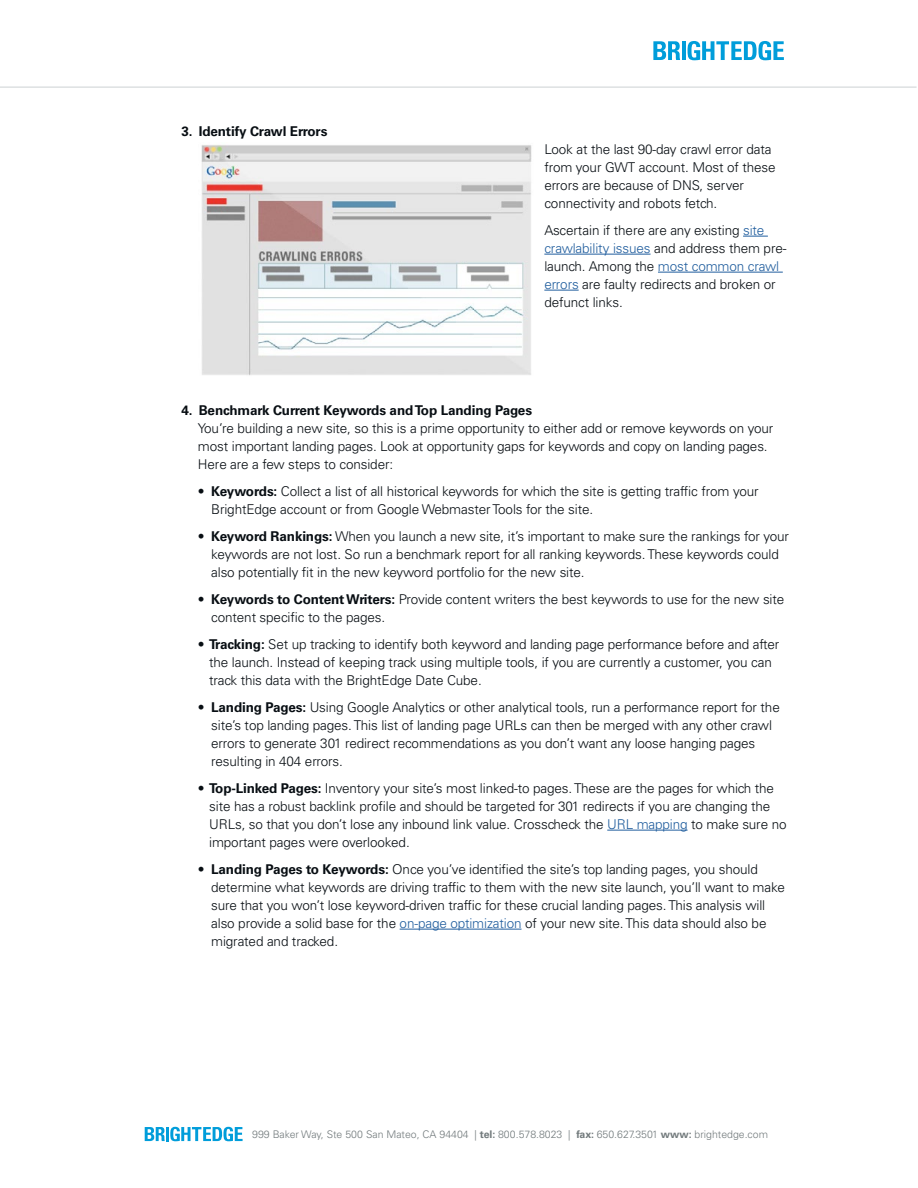
<style>
.page{position:relative;width:918px;height:1188px;background:#fff}
.page>*{position:absolute;margin:0;border:0;box-sizing:border-box;transform-origin:0 0}
.t1{font:300 13.5px/18px "Univers LT Std";letter-spacing:-.01em;color:#080e13}
.t2{font:700 13.5px "Univers LT Std";letter-spacing:-.01em;color:#080e13}
.t3{font:300 10.5px "Univers LT Std";color:#727a7c}
.s1{color:#215e9e}
.s2{font-weight:700}
</style>
<div class="page">
<svg style="left:653px;top:41px;width:27px;height:19px"></svg>
<hr style="left:682px;top:41px;width:3px;height:19px;background:#009dda">
<svg style="left:688px;top:41px;width:96px;height:19px"></svg>
<svg style="left:145px;top:1127px;width:98px;height:14px"></svg>
<hr style="left:0;top:86px;width:917px;height:2px;background:#dde0e2">
<svg style="left:743px;top:236px;width:25px;height:1px"></svg>
<hr style="left:544px;top:254px;width:107px;height:1px;background:#215e9e">
<hr style="left:658px;top:272px;width:125px;height:1px;background:#215e9e">
<hr style="left:544px;top:290px;width:35px;height:1px;background:#215e9e">
<hr style="left:607px;top:830px;width:81px;height:1px;background:#215e9e">
<hr style="left:400px;top:929px;width:121px;height:1px;background:#215e9e">
<img style="left:201px;top:145px;width:331px;height:231px">
<p class="t2" style="left:182px;top:123px;width:147px">3. Identify Crawl Errors</p>
<p class="t1" style="left:544px;top:140px;width:233px">Look at the last 90-day crawl error data from your GWT account. Most of these errors are because of DNS, server connectivity and robots fetch.</p>
<p class="t1" style="left:544px;top:221px;width:244px">Ascertain if there are any existing <span class="s1">site crawlability issues</span> and address them pre&shy;launch. Among the <span class="s1">most common crawl errors</span> are faulty redirects and broken or defunct links.</p>
<p class="t2" style="left:181px;top:402px;width:352px">4. Benchmark Current Keywords and Top Landing Pages</p>
<p class="t1" style="left:198px;top:419px;width:577px">You’re building a new site, so this is a prime opportunity to either add or remove keywords on your most important landing pages. Look at opportunity gaps for keywords and copy on landing pages.<br>Here are a few steps to consider:</p>
<p class="t1" style="left:211px;top:482px;width:549px;text-indent:-13px">• <span class="s2">Keywords:</span> Collect a list of all historical keywords for which the site is getting traffic from your<br>BrightEdge account or from Google Webmaster Tools for the site.</p>
<p class="t1" style="left:211px;top:527px;width:579px;text-indent:-13px">• <span class="s2">Keyword Rankings:</span> When you launch a new site, it’s important to make sure the rankings for your keywords are not lost. So run a benchmark report for all ranking keywords. These keywords could also potentially fit in the new keyword portfolio for the new site.</p>
<p class="t1" style="left:211px;top:590px;width:575px;text-indent:-13px">• <span class="s2">Keywords to Content Writers:</span> Provide content writers the best keywords to use for the new site content specific to the pages.</p>
<p class="t1" style="left:209px;top:635px;width:572px;text-indent:-11px">• <span class="s2">Tracking:</span> Set up tracking to identify both keyword and landing page performance before and after the launch. Instead of keeping track using multiple tools, if you are currently a customer, you can track this data with the BrightEdge Date Cube.</p>
<p class="t1" style="left:211px;top:698px;width:570px;text-indent:-13px">• <span class="s2">Landing Pages:</span> Using Google Analytics or other analytical tools, run a performance report for the site’s top landing pages. This list of landing page URLs can then be merged with any other crawl errors to generate 301 redirect recommendations as you don’t want any loose hanging pages resulting in 404 errors.</p>
<p class="t1" style="left:209px;top:779px;width:579px;text-indent:-11px">• <span class="s2">Top-Linked Pages:</span> Inventory your site’s most linked-to pages. These are the pages for which the site has a robust backlink profile and should be targeted for 301 redirects if you are changing the URLs, so that you don’t lose any inbound link value. Crosscheck the <span class="s1">URL mapping</span> to make sure no important pages were overlooked.</p>
<p class="t1" style="left:211px;top:860px;width:575px;text-indent:-13px">• <span class="s2">Landing Pages to Keywords:</span> Once you’ve identified the site’s top landing pages, you should determine what keywords are driving traffic to them with the new site launch, you’ll want to make sure that you won’t lose keyword-driven traffic for these crucial landing pages. This analysis will also provide a solid base for the <span class="s1">on-page optimization</span> of your new site. This data should also be migrated and tracked.</p>
<p class="t3" style="left:252px;top:1128px;width:517px">999 Baker Way, Ste 500 San Mateo, CA 94404 | <span class="s2">tel:</span> 800.578.8023 | <span class="s2">fax:</span> 650.627.3501 <span class="s2">www:</span> brightedge.com</p>
</div>
